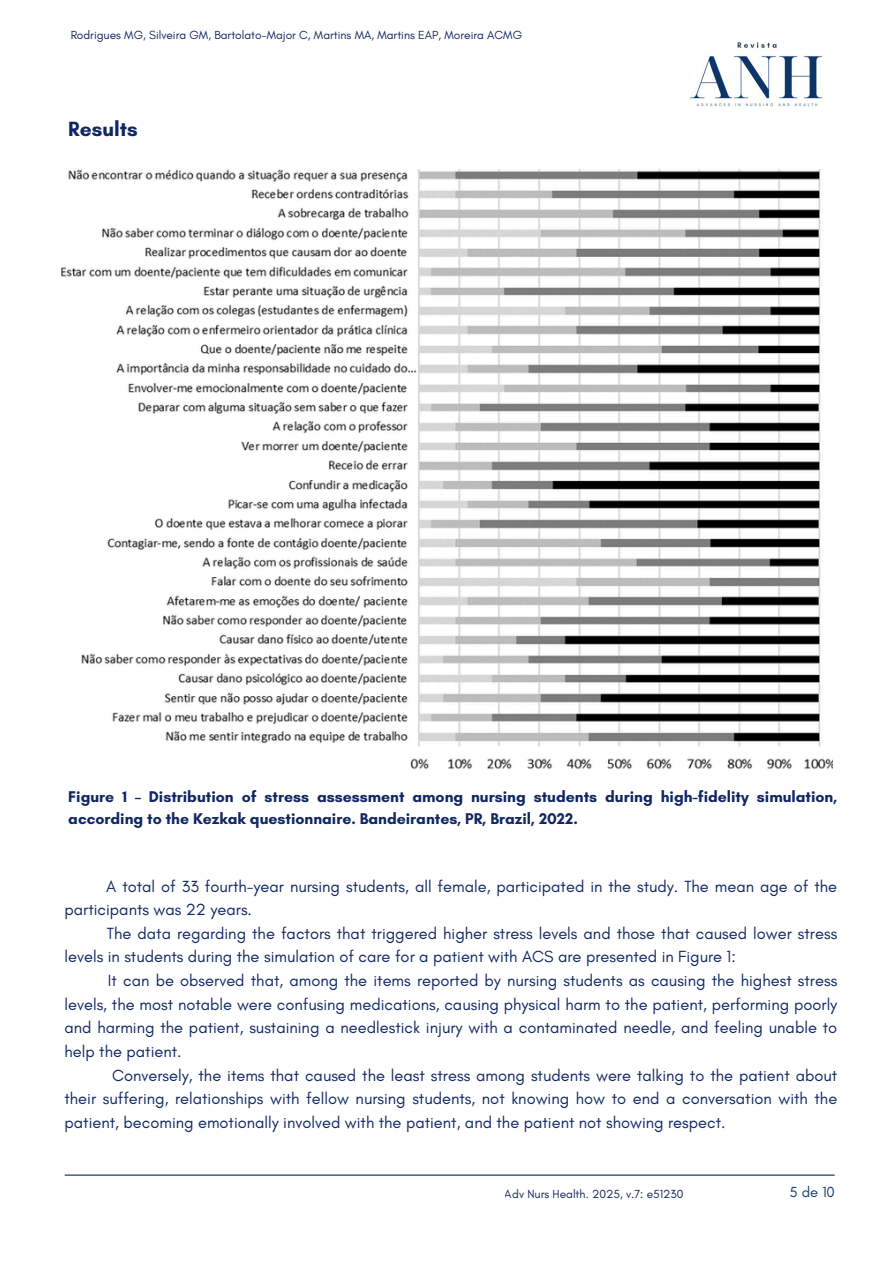
<style>
.page{position:relative;width:894px;height:1264px;background:#fff}
.page>*{position:absolute;margin:0;border:0;box-sizing:border-box;transform-origin:0 0}
.t1{font:700 21px "Glacial Indifference";color:#102763}
.t2{font:16.5px/23.7px "Glacial Indifference";color:#102763}
.t3{font:700 15.9px/22.6px "Glacial Indifference";color:#102763}
.t4{font:14.85px "Glacial Indifference";color:#123e77}
.t5{font:12px "Glacial Indifference";color:#102763}
.t6{font:12px "Glacial Indifference";color:#112555}
</style>
<div class="page">
<img style="left:690px;top:42px;width:132px;height:65px">
<hr style="left:65px;top:1174px;width:769px;height:1px;background:#102763">
<img style="left:61px;top:170px;width:771px;height:599px">
<p class="t5" style="left:70px;top:28px;width:453px">Rodrigues MG, Silveira GM, Bartolato-Major C, Martins MA, Martins EAP, Moreira ACMG</p>
<p class="t1" style="left:68px;top:116px;width:71px">Results</p>
<p class="t3" style="left:68px;top:784px;width:770px">Figure 1 – Distribution of stress assessment among nursing students during high-fidelity simulation, according to the Kezkak questionnaire. Bandeirantes, PR, Brazil, 2022.</p>
<p class="t2" style="left:64px;top:873px;width:774px;text-indent:42px">A total of 33 fourth-year nursing students, all female, participated in the study. The mean age of the participants was 22 years.</p>
<p class="t2" style="left:64px;top:921px;width:774px;text-indent:42px">The data regarding the factors that triggered higher stress levels and those that caused lower stress levels in students during the simulation of care for a patient with ACS are presented in Figure 1:</p>
<p class="t2" style="left:64px;top:968px;width:774px;text-align:justify;text-indent:43px">It can be observed that, among the items reported by nursing students as causing the highest stress levels, the most notable were confusing medications, causing physical harm to the patient, performing poorly and harming the patient, sustaining a needlestick injury with a contaminated needle, and feeling unable to help the patient.</p>
<p class="t2" style="left:64px;top:1063px;width:774px;text-align:justify;text-indent:48px">Conversely, the items that caused the least stress among students were talking to the patient about their suffering, relationships with fellow nursing students, not knowing how to end a conversation with the patient, becoming emotionally involved with the patient, and the patient not showing respect.</p>
<p class="t6" style="left:505px;top:1186px;width:180px">Adv Nurs Health. 2025, v.7: e51230</p>
<p class="t4" style="left:789px;top:1182px;width:47px">5 de 10</p>
</div>
